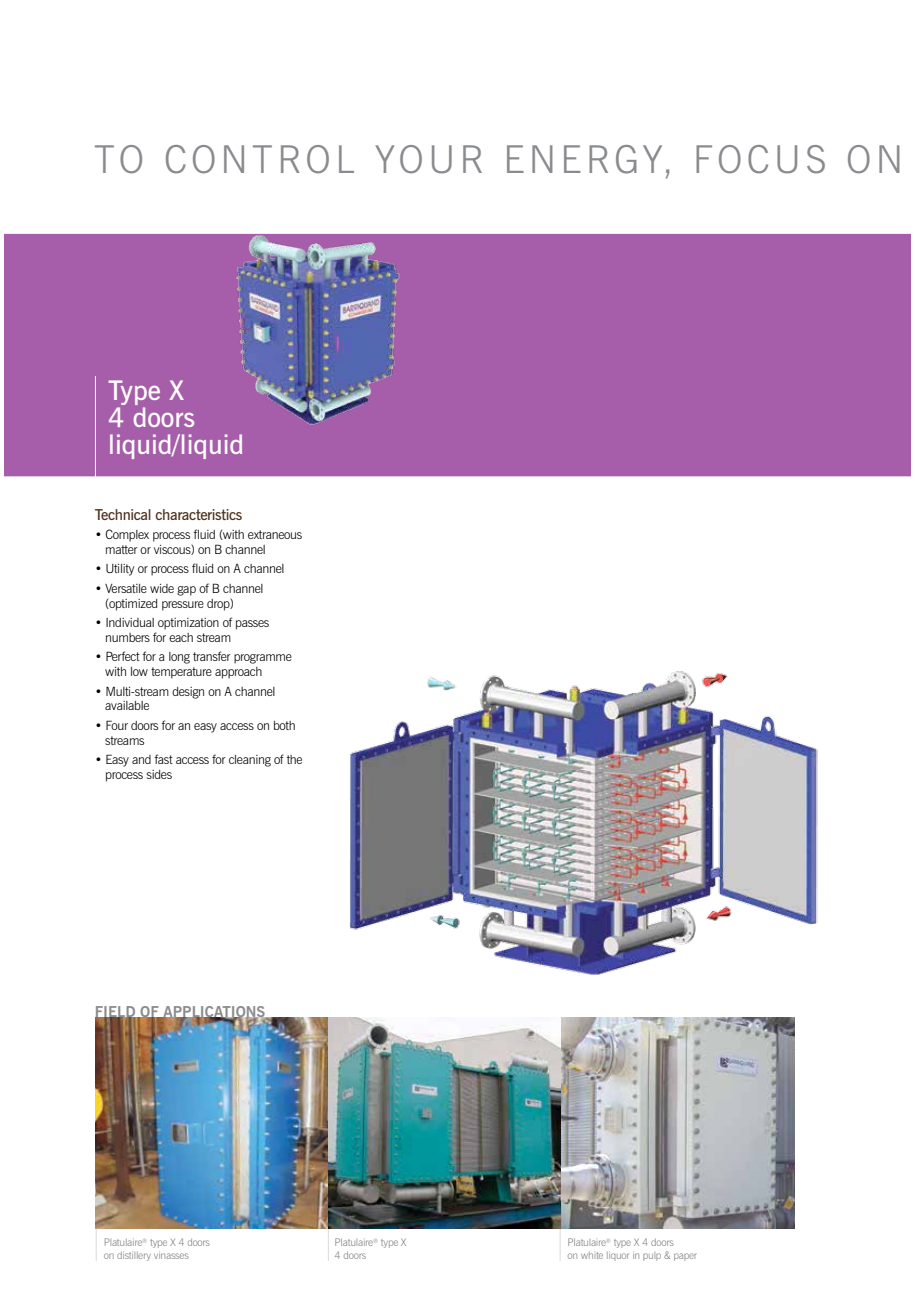
<style>
.page{position:relative;width:915px;height:1297px;background:#fff}
.page>*{position:absolute;margin:0;border:0;box-sizing:border-box;transform-origin:0 0}
.t1{font:300 38.4px "News Gothic BT";letter-spacing:.11em;color:#8a8b8e}
.t2{font:600 27px/27px "News Gothic BT";color:#fff}
.t3{font:600 15px "News Gothic BT";letter-spacing:-.025em;color:#4e301c}
.t4{font:700 15px "News Gothic BT";color:#8a8b8e}
.t5{font:300 12.75px/15px "News Gothic BT";letter-spacing:-.025em;color:#000}
.t6{font:300 10.5px/12.6px "News Gothic BT";letter-spacing:-.025em;color:#808284}
</style>
<div class="page">
<div style="left:4px;top:234px;width:906px;height:243px;background:#a75eaa"></div>
<img style="left:903px;top:377px;width:7px;height:100px">
<hr style="left:95px;top:376px;width:1px;height:108px;background:#fff">
<hr style="left:328px;top:1220px;width:1px;height:41px;background:#dadbdc">
<hr style="left:96px;top:1225px;width:1px;height:36px;background:#dadbdc">
<hr style="left:559px;top:1220px;width:1px;height:41px;background:#dadbdc">
<img style="left:231px;top:233px;width:170px;height:201px">
<img style="left:96px;top:1018px;width:698px;height:211px">
<img style="left:349px;top:671px;width:469px;height:304px">
<h1 class="t1" style="left:94px;top:136px;width:810px">TO CONTROL YOUR ENERGY, FOCUS ON</h1>
<h2 class="t2" style="left:108px;top:377px;width:137px">Type X<br>4 doors liquid/liquid</h2>
<p class="t3" style="left:95px;top:505px;width:149px">Technical characteristics</p>
<p class="t5" style="left:105px;top:527px;width:198px;text-indent:-11px">• Complex process fluid (with extraneous matter or viscous) on B channel</p>
<p class="t5" style="left:95px;top:561px;width:191px">• Utility or process fluid on A channel</p>
<p class="t5" style="left:105px;top:581px;width:160px;text-indent:-11px">• Versatile wide gap of B channel (optimized pressure drop)</p>
<p class="t5" style="left:105px;top:615px;width:166px;text-indent:-11px">• Individual optimization of passes numbers for each stream</p>
<p class="t5" style="left:105px;top:649px;width:188px;text-indent:-11px">• Perfect for a long transfer programme with low temperature approach</p>
<p class="t5" style="left:105px;top:683px;width:172px;text-indent:-11px">• Multi-stream design on A channel available</p>
<p class="t5" style="left:105px;top:718px;width:192px;text-indent:-11px">• Four doors for an easy access on both streams</p>
<p class="t5" style="left:105px;top:752px;width:199px;text-indent:-11px">• Easy and fast access for cleaning of the process sides</p>
<p class="t4" style="left:95px;top:1002px;width:172px">FIELD OF APPLICATIONS</p>
<p class="t6" style="left:104px;top:1236px;width:108px">Platulaire<sup>®</sup> type X 4 doors on distillery vinasses</p>
<p class="t6" style="left:334px;top:1236px;width:74px">Platulaire<sup>®</sup> type X<br>4 doors</p>
<p class="t6" style="left:567px;top:1236px;width:131px">Platulaire<sup>®</sup> type X 4 doors<br>on white liquor in pulp &amp; paper</p>
</div>
